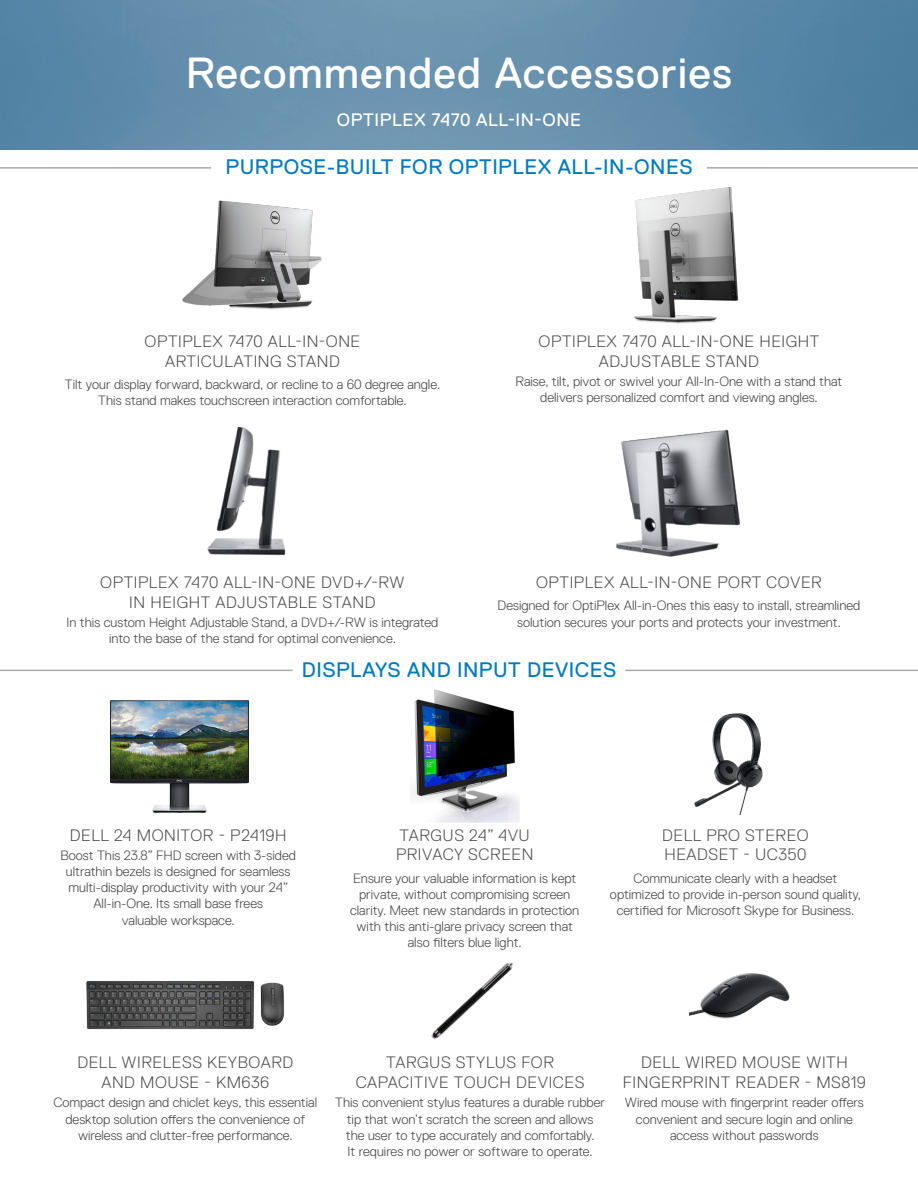
<style>
.page{position:relative;width:918px;height:1188px;background:#fff}
.page>*{position:absolute;margin:0;border:0;box-sizing:border-box;transform-origin:0 0}
.t1{font:43.5px "Dell Replica";letter-spacing:.025em;color:#fff}
.t2{font:21px "Dell Replica";letter-spacing:.025em;color:#007bc2}
.t3{font:18px "Dell Replica";letter-spacing:.035em;color:#fff}
.t4{font:300 16.5px/19.8px "Dell Replica";letter-spacing:.035em;color:#4b4c4d;text-align:center}
.t5{font:300 13.5px/16.2px "Dell Replica";color:#454444;text-align:center}
</style>
<div class="page">
<img style="left:0;top:0;width:918px;height:150px">
<hr style="left:0;top:167px;width:211px;height:2px;background:#aaa">
<hr style="left:0;top:670px;width:293px;height:1px;background:#aaa">
<hr style="left:707px;top:167px;width:211px;height:2px;background:#aaa">
<hr style="left:625px;top:670px;width:293px;height:1px;background:#aaa">
<img style="left:182px;top:200px;width:140px;height:110px">
<img style="left:207px;top:427px;width:79px;height:129px">
<img style="left:634px;top:187px;width:105px;height:137px">
<img style="left:616px;top:429px;width:124px;height:128px">
<img style="left:689px;top:973px;width:101px;height:46px">
<img style="left:431px;top:962px;width:83px;height:78px">
<img style="left:90px;top:669px;width:179px;height:144px">
<img style="left:411px;top:689px;width:109px;height:133px">
<img style="left:694px;top:713px;width:69px;height:102px">
<img style="left:86px;top:981px;width:199px;height:49px">
<p class="t1" style="left:186px;top:49px;width:548px">Recommended Accessories</p>
<p class="t3" style="left:337px;top:110px;width:246px">OPTIPLEX 7470 ALL-IN-ONE</p>
<p class="t2" style="left:226px;top:155px;width:469px">PURPOSE-BUILT FOR OPTIPLEX ALL-IN-ONES</p>
<p class="t4" style="left:145px;top:331px;width:217px">OPTIPLEX 7470 ALL-IN-ONE</p>
<p class="t4" style="left:165px;top:351px;width:176px">ARTICULATING STAND</p>
<p class="t5" style="left:65px;top:376px;width:377px">Tilt your display forward, backward, or recline to a 60 degree angle.<br>This stand makes touchscreen interaction comfortable.</p>
<p class="t4" style="left:539px;top:331px;width:282px">OPTIPLEX 7470 ALL-IN-ONE HEIGHT<br>ADJUSTABLE STAND</p>
<p class="t5" style="left:515px;top:373px;width:329px">Raise, tilt, pivot or swivel your All-In-One with a stand that delivers personalized comfort and viewing angles.</p>
<p class="t4" style="left:100px;top:573px;width:306px">OPTIPLEX 7470 ALL-IN-ONE DVD+/-RW</p>
<p class="t4" style="left:129px;top:593px;width:248px">IN HEIGHT ADJUSTABLE STAND</p>
<p class="t5" style="left:66px;top:615px;width:374px">In this custom Height Adjustable Stand, a DVD+/-RW is integrated into the base of the stand for optimal convenience.</p>
<p class="t4" style="left:536px;top:573px;width:287px">OPTIPLEX ALL-IN-ONE PORT COVER</p>
<p class="t5" style="left:498px;top:598px;width:364px">Designed for OptiPlex All-in-Ones this easy to install, streamlined solution secures your ports and protects your investment.</p>
<p class="t2" style="left:302px;top:658px;width:316px">DISPLAYS AND INPUT DEVICES</p>
<p class="t4" style="left:70px;top:825px;width:218px">DELL 24 MONITOR - P2419H</p>
<p class="t5" style="left:61px;top:847px;width:237px">Boost This 23.8” FHD screen with 3-sided</p>
<p class="t5" style="left:66px;top:863px;width:226px">ultrathin bezels is designed for seamless</p>
<p class="t5" style="left:68px;top:879px;width:221px">multi-display productivity with your 24”</p>
<p class="t5" style="left:93px;top:896px;width:171px">All-in-One. Its small base frees</p>
<p class="t5" style="left:122px;top:912px;width:114px">valuable workspace.</p>
<p class="t4" style="left:400px;top:825px;width:132px">TARGUS 24” 4VU</p>
<p class="t4" style="left:396px;top:845px;width:139px">PRIVACY SCREEN</p>
<p class="t5" style="left:350px;top:870px;width:231px">Ensure your valuable information is kept private, without compromising screen clarity. Meet new standards in protection with this anti-glare privacy screen that</p>
<p class="t5" style="left:408px;top:935px;width:116px">also filters blue light.</p>
<p class="t4" style="left:662px;top:825px;width:148px">DELL PRO STEREO</p>
<p class="t4" style="left:664px;top:845px;width:144px">HEADSET - UC350</p>
<p class="t5" style="left:633px;top:870px;width:205px">Communicate clearly with a headset</p>
<p class="t5" style="left:610px;top:886px;width:253px">optimized to provide in-person sound quality,</p>
<p class="t5" style="left:617px;top:902px;width:239px">certified for Microsoft Skype for Business.</p>
<p class="t4" style="left:78px;top:1053px;width:217px">DELL WIRELESS KEYBOARD</p>
<p class="t4" style="left:101px;top:1073px;width:169px">AND MOUSE - KM636</p>
<p class="t5" style="left:53px;top:1095px;width:265px">Compact design and chiclet keys, this essential desktop solution offers the convenience of</p>
<p class="t5" style="left:78px;top:1127px;width:216px">wireless and clutter-free performance.</p>
<p class="t4" style="left:386px;top:1053px;width:169px">TARGUS STYLUS FOR</p>
<p class="t4" style="left:356px;top:1073px;width:230px">CAPACITIVE TOUCH DEVICES</p>
<p class="t5" style="left:335px;top:1095px;width:271px">This convenient stylus features a durable rubber</p>
<p class="t5" style="left:347px;top:1111px;width:248px">tip that won’t scratch the screen and allows</p>
<p class="t5" style="left:346px;top:1127px;width:250px">the user to type accurately and comfortably.</p>
<p class="t5" style="left:348px;top:1143px;width:247px">It requires no power or software to operate.</p>
<p class="t4" style="left:641px;top:1053px;width:208px">DELL WIRED MOUSE WITH</p>
<p class="t4" style="left:623px;top:1073px;width:245px">FINGERPRINT READER - MS819</p>
<p class="t5" style="left:625px;top:1095px;width:240px">Wired mouse with fingerprint reader offers</p>
<p class="t5" style="left:636px;top:1111px;width:218px">convenient and secure login and online</p>
<p class="t5" style="left:670px;top:1127px;width:150px">access without passwords</p>
</div>
